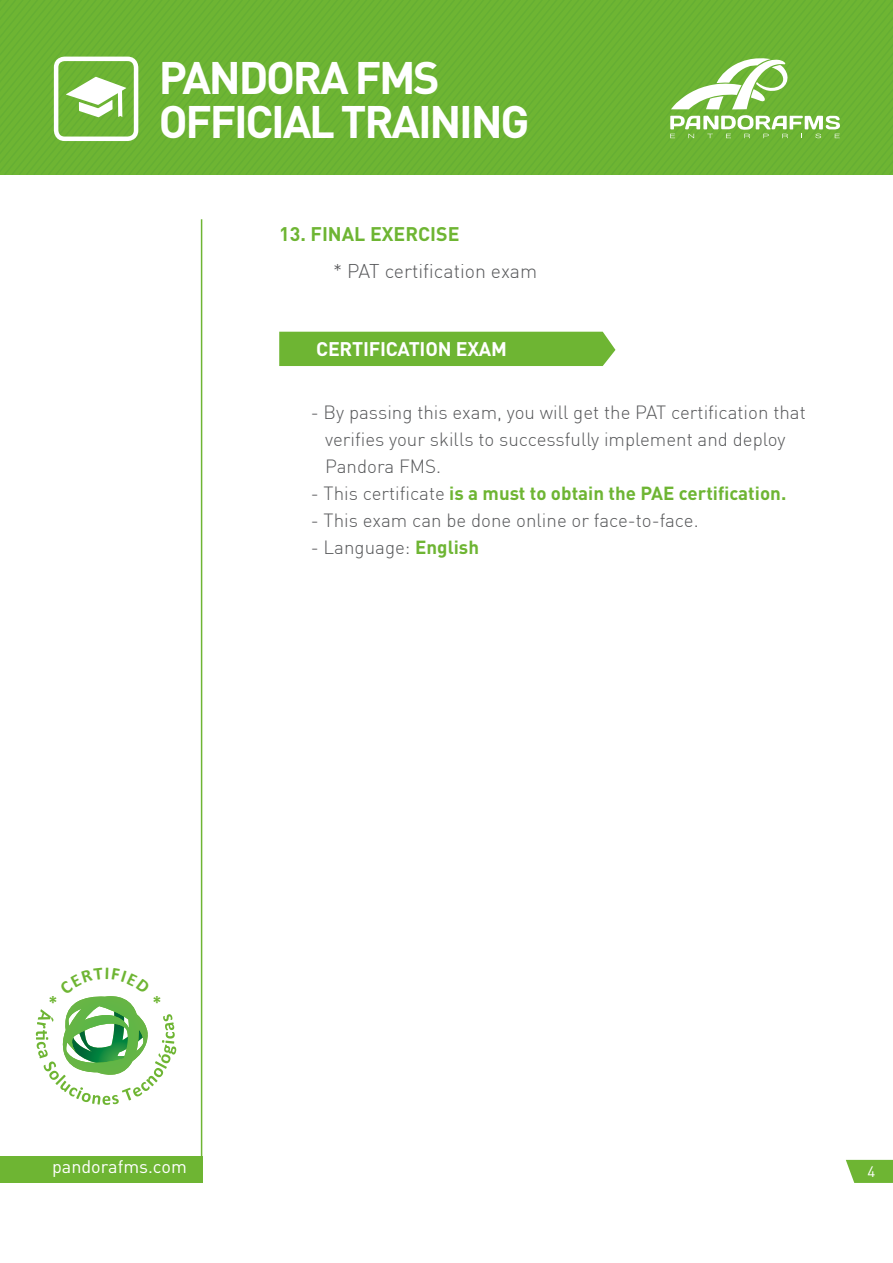
<style>
.page{position:relative;width:893px;height:1263px;background:#fff}
.page>*{position:absolute;margin:0;border:0;box-sizing:border-box;transform-origin:0 0}
.t1{font:700 45px/43.5px "DIN";letter-spacing:-.05em;color:#fff}
.t2{font:300 19.5px "DIN Pro";color:#58595b}
.t3{font:700 19.5px "DIN";letter-spacing:-.01em;color:#fff}
.t4{font:700 19.5px "DIN";color:#6eb533}
.t5{font:300 18.75px/27px "DIN Pro";color:#58595b}
.t6{font:700 18.75px "DIN";color:#6eb533}
.t7{font:700 18.45px "Calibri";color:#6eb533}
.t8{font:18px "DIN";color:#fff}
.t9{font:15px "DIN";color:#fff}
.s1{font-family:"DIN Pro";font-weight:300;color:#58595b}
.s2{font-family:"DIN";font-weight:700;color:#6eb533}
</style>
<div class="page">
<svg style="left:846px;top:1160px;width:47px;height:23px"></svg>
<svg style="left:0;top:0;width:893px;height:175px;background:#6bb333"></svg>
<svg style="left:671px;top:55px;width:117px;height:54px"></svg>
<svg style="left:670px;top:115px;width:171px;height:23px"></svg>
<div style="left:0;top:1155px;width:202px;height:27px;background:#6eb533"></div>
<div style="left:54px;top:57px;width:84px;height:84px;border:4px solid #fff;border-radius:9px"></div>
<svg style="left:66px;top:77px;width:60px;height:40px"></svg>
<hr style="left:201px;top:219px;width:1px;height:961px;background:#6eb533">
<div style="left:279px;top:332px;width:336px;height:34px;background:#6eb533"></div>
<svg style="left:36px;top:996px;width:140px;height:109px"></svg>
<h1 class="t1" style="left:159px;top:54px;width:372px">PANDORA FMS<br>OFFICIAL TRAINING</h1>
<p class="t4" style="left:279px;top:221px;width:182px">13. FINAL EXERCISE</p>
<p class="t2" style="left:333px;top:259px;width:206px">* PAT certification exam</p>
<p class="t3" style="left:316px;top:336px;width:192px">CERTIFICATION EXAM</p>
<p class="t5" style="left:325px;top:398px;width:482px;text-indent:-14px">- By passing this exam, you will get the PAT certification that verifies your skills to successfully implement and deploy<br>Pandora FMS.</p>
<p class="t6" style="left:311px;top:481px;width:477px"><span class="s1">- This certificate</span> is a must to obtain the PAE certification.</p>
<p class="t5" style="left:311px;top:506px;width:389px">- This exam can be done online or face-to-face.</p>
<p class="t5" style="left:311px;top:533px;width:170px">- Language: <span class="s2">English</span></p>
<p class="t7" style="left:48px;top:991px;width:11px">*</p>
<p class="t7" style="left:153px;top:991px;width:11px">*</p>
<p class="t8" style="left:52px;top:1156px;width:136px">pandorafms.com</p>
<p class="t9" style="left:867px;top:1162px;width:9px">4</p>
</div>
